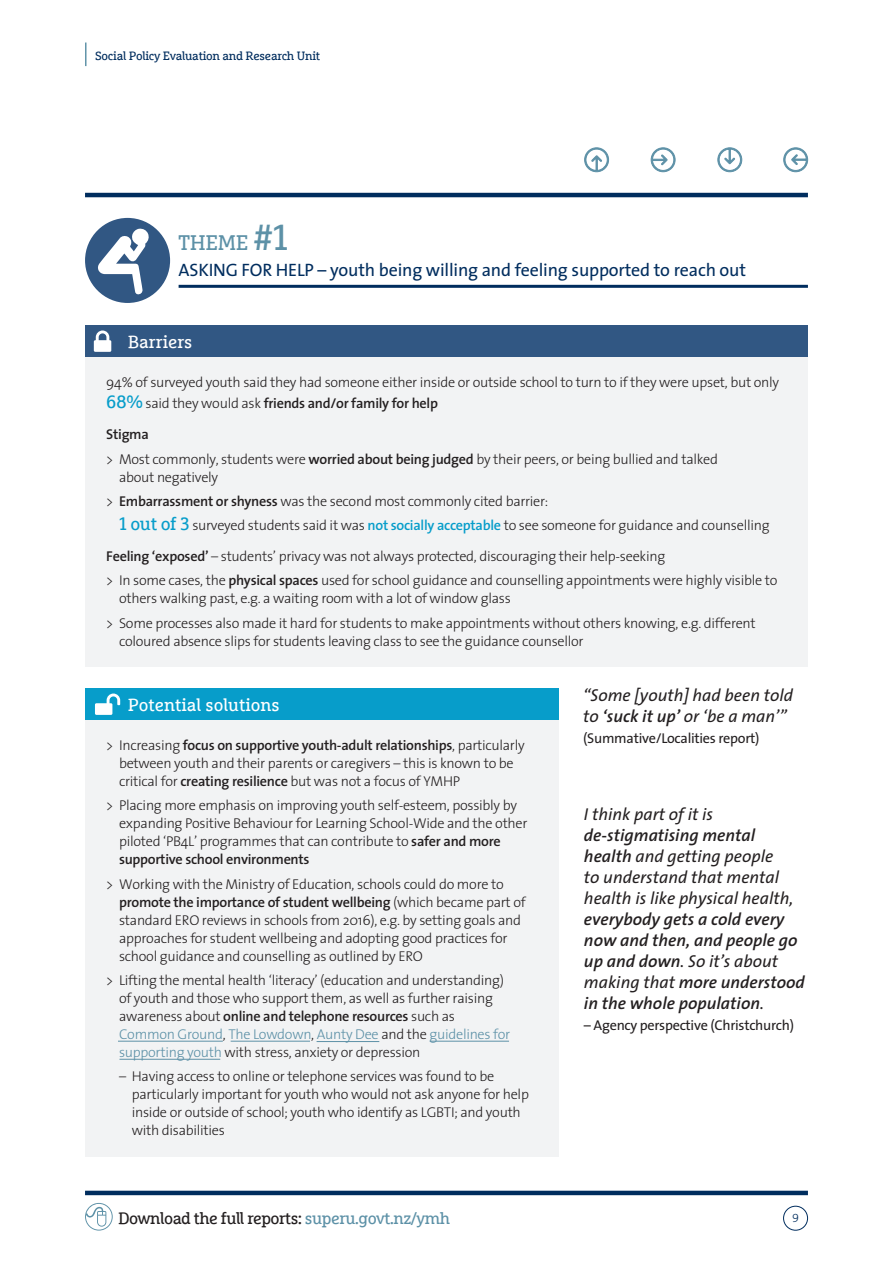
<style>
.page{position:relative;width:893px;height:1263px;background:#fff}
.page>*{position:absolute;margin:0;border:0;box-sizing:border-box;transform-origin:0 0}
.t1{font:21px "Marselis Slab Maori";letter-spacing:-.02em;color:#5d91a7}
.h2_variation{font:18px "Maori Sans";letter-spacing:-.01em;color:#002d5e}
.t2{font:17.55px "Marselis Slab Maori";color:#fff}
.Pull_out{font:italic 600 17.25px/21px "Maori Sans";color:#231f20}
.Pull_out-2{font:italic 17.25px/21px "Maori Sans";color:#231f20}
.t3{font:16.5px "Marselis Slab Maori";letter-spacing:-.03em;color:#231f20}
.b1{font:300 14.25px/18px "Maori Sans";letter-spacing:-.02em;color:#231f20}
.Pull_out-3{font:14.25px "Maori Sans";letter-spacing:-.02em;color:#231f20}
.b1-2{font:600 14.25px "Maori Sans";letter-spacing:-.02em;color:#231f20}
.t4{font:12px "Marselis Slab Maori";letter-spacing:-.02em;color:#002d5e}
.t5{font:12px "Maori Sans Light Caps";color:#002d5e}
.s1{font-size:36px}
.s2{font-family:"Marselis Slab Maori";font-weight:400;font-size:18px;color:#079dca}
.s3{font-weight:600}
.s4{font-weight:600;color:#079dca}
.s5{color:#5d91a7}
.s6{font-weight:400}
</style>
<div class="page">
<div style="left:783px;top:1206px;width:25px;height:24px;border:1px solid #002d5e;border-radius:50%"></div>
<hr style="left:85px;top:1191px;width:723px;height:4px;background:#002d5e">
<svg style="left:584px;top:147px;width:25px;height:25px"></svg>
<svg style="left:651px;top:147px;width:25px;height:25px"></svg>
<svg style="left:717px;top:147px;width:25px;height:25px"></svg>
<svg style="left:783px;top:147px;width:25px;height:25px"></svg>
<hr style="left:85px;top:193px;width:723px;height:4px;background:#002d5e">
<svg style="left:85px;top:43px;width:1px;height:23px"></svg>
<svg style="left:85px;top:1203px;width:28px;height:27px"></svg>
<hr style="left:179px;top:285px;width:629px;height:3px;background:#002d5e">
<div style="left:85px;top:218px;width:85px;height:85px;background:#315783;border-radius:50%"></div>
<svg style="left:97px;top:228px;width:52px;height:67px"></svg>
<div style="left:85px;top:325px;width:723px;height:342px;background:#f2f3f4"></div>
<div style="left:85px;top:325px;width:723px;height:32px;background:#315783"></div>
<svg style="left:94px;top:330px;width:17px;height:22px"></svg>
<div style="left:85px;top:688px;width:473px;height:469px;background:#f2f3f4"></div>
<div style="left:85px;top:688px;width:473px;height:32px;background:#079dca"></div>
<svg style="left:95px;top:693px;width:25px;height:22px"></svg>
<hr style="left:118px;top:1041px;width:105px;height:1px;background:#5d91a7">
<hr style="left:231px;top:1041px;width:79px;height:1px;background:#5d91a7">
<hr style="left:119px;top:1059px;width:101px;height:1px;background:#5d91a7">
<hr style="left:430px;top:1041px;width:79px;height:1px;background:#5d91a7">
<hr style="left:317px;top:1041px;width:62px;height:1px;background:#5d91a7">
<p class="t4" style="left:95px;top:48px;width:226px">Social Policy Evaluation and Research Unit</p>
<p class="t1" style="left:178px;top:230px;width:112px">THEME <span class="s1">#1</span></p>
<p class="h2_variation" style="left:179px;top:255px;width:569px">ASKING FOR HELP – youth being willing and feeling supported to reach out</p>
<p class="t2" style="left:128px;top:331px;width:66px">Barriers</p>
<p class="b1" style="left:106px;top:371px;width:674px;line-height:21.6px">94% of surveyed youth said they had someone either inside or outside school to turn to if they were upset, but only<br><span class="s2">68%</span> said they would ask <span class="s3">friends and/or family for help</span></p>
<p class="b1-2" style="left:106px;top:422px;width:44px">Stigma</p>
<p class="b1" style="left:119px;top:449px;width:600px;text-indent:-13px">&gt; Most commonly, students were <span class="s3">worried about being judged</span> by their peers, or being bullied and talked about negatively</p>
<p class="b1" style="left:106px;top:492px;width:444px">&gt; <span class="s3">Embarrassment or shyness</span> was the second most commonly cited barrier:</p>
<p class="b1" style="left:119px;top:516px;width:652px"><span class="s2">1 out of 3</span> surveyed students said it was <span class="s4">not socially acceptable</span> to see someone for guidance and counselling</p>
<p class="b1" style="left:106px;top:547px;width:560px"><span class="s3">Feeling ‘exposed’</span> – students’ privacy was not always protected, discouraging their help-seeking</p>
<p class="b1" style="left:119px;top:571px;width:660px;text-indent:-13px">&gt; In some cases, the <span class="s3">physical spaces</span> used for school guidance and counselling appointments were highly visible to others walking past, e.g. a waiting room with a lot of window glass</p>
<p class="b1" style="left:119px;top:613px;width:638px;text-indent:-13px">&gt; Some processes also made it hard for students to make appointments without others knowing, e.g. different coloured absence slips for students leaving class to see the guidance counsellor</p>
<p class="t2" style="left:128px;top:694px;width:154px">Potential solutions</p>
<p class="Pull_out-2" style="left:583px;top:684px;width:211px">“Some [youth] had been told to <span class="s3">‘suck it up’</span> or ‘be a man’”</p>
<p class="Pull_out-3" style="left:583px;top:726px;width:178px">(Summative/Localities report)</p>
<p class="b1" style="left:119px;top:735px;width:407px;text-indent:-13px">&gt; Increasing <span class="s3">focus on supportive youth-adult relationships</span>, particularly between youth and their parents or caregivers – this is known to be critical for <span class="s3">creating resilience</span> but was not a focus of YMHP</p>
<p class="b1" style="left:119px;top:796px;width:410px;text-indent:-13px">&gt; Placing more emphasis on improving youth self-esteem, possibly by expanding Positive Behaviour for Learning School-Wide and the other piloted ‘PB4L’ programmes that can contribute to <span class="s3">safer and more supportive school environments</span></p>
<p class="b1" style="left:119px;top:874px;width:408px;text-indent:-13px">&gt; Working with the Ministry of Education, schools could do more to <span class="s3">promote the importance of student wellbeing</span> (which became part of standard ERO reviews in schools from 2016), e.g. by setting goals and approaches for student wellbeing and adopting good practices for school guidance and counselling as outlined by ERO</p>
<p class="b1" style="left:119px;top:971px;width:393px;text-indent:-13px">&gt; Lifting the mental health ‘literacy’ (education and understanding) of youth and those who support them, as well as further raising awareness about <span class="s3">online and telephone resources</span> such as <span class="s5">Common Ground</span>, <span class="s5">The Lowdown</span>, <span class="s5">Aunty Dee</span> and the <span class="s5">guidelines for supporting youth</span> with stress, anxiety or depression</p>
<p class="b1" style="left:132px;top:1067px;width:399px;text-indent:-13px">– Having access to online or telephone services was found to be particularly important for youth who would not ask anyone for help inside or outside of school; youth who identify as LGBTI; and youth with disabilities</p>
<p class="Pull_out" style="left:584px;top:803px;width:222px"><span class="s6">I think part of it is </span>de-stigmatising mental health <span class="s6">and getting people<br>to understand that mental health is like physical health, </span>everybody gets a cold every now and then, and people go up and down<span class="s6">. So it’s about making that</span> more understood in the whole population<span class="s6">.</span></p>
<p class="Pull_out-3" style="left:584px;top:1013px;width:212px">– Agency perspective (Christchurch)</p>
<p class="t3" style="left:118px;top:1208px;width:333px">Download the full reports: <span class="s5">superu.govt.nz/ymh</span></p>
<p class="t5" style="left:792px;top:1208px;width:8px">9</p>
</div>
